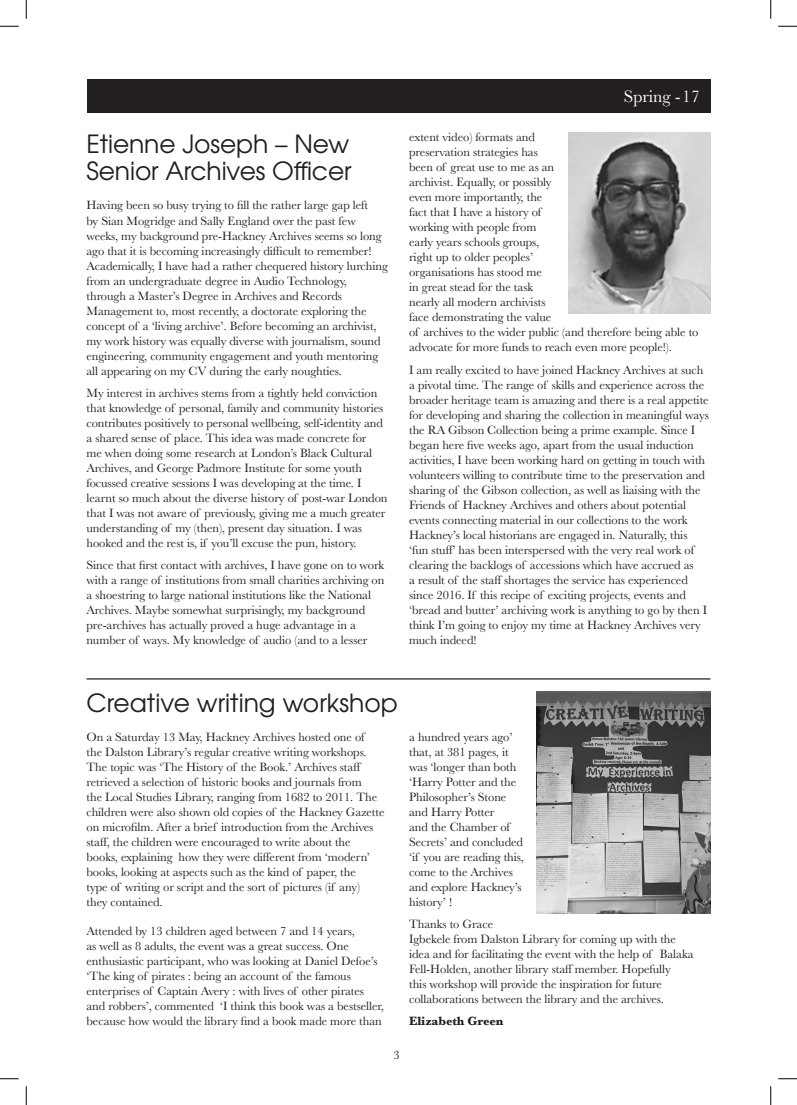
<style>
.page{position:relative;width:797px;height:1105px;background:#fff}
.page>*{position:absolute;margin:0;border:0;box-sizing:border-box;transform-origin:0 0}
.t1{font:25px/27.5px "Te X Gyre Adventor";letter-spacing:-.005em;color:#231f20}
.t2{font:17.5px "Baskerville";color:#fff}
.t3{font:12.5px/15px "Baskerville";letter-spacing:-.005em;color:#231f20}
.t4{font:700 12.5px "Baskerville";letter-spacing:-.005em;color:#231f20}
</style>
<div class="page">
<div style="left:86px;top:79px;width:624px;height:34px;background:#231f20"></div>
<img style="left:568px;top:133px;width:142px;height:180px">
<img style="left:537px;top:691px;width:173px;height:223px">
<hr style="left:86px;top:678px;width:624px;height:1px;background:#231f20">
<svg style="left:0;top:25px;width:19px;height:2px"></svg>
<svg style="left:778px;top:25px;width:19px;height:2px"></svg>
<svg style="left:0;top:1078px;width:19px;height:1px"></svg>
<svg style="left:778px;top:1078px;width:19px;height:1px"></svg>
<svg style="left:25px;top:0;width:2px;height:19px"></svg>
<svg style="left:25px;top:1086px;width:2px;height:19px"></svg>
<svg style="left:770px;top:0;width:1px;height:19px"></svg>
<svg style="left:770px;top:1086px;width:1px;height:19px"></svg>
<p class="t1" style="left:86px;top:128px;width:264px">Etienne Joseph – New<br>Senior Archives Officer</p>
<p class="t3" style="left:86px;top:198px;width:303px">Having been so busy trying to fill the rather large gap left<br>by Sian Mogridge and Sally England over the past few weeks, my background pre-Hackney Archives seems so long ago that it is becoming increasingly difficult to remember!<br>Academically, I have had a rather chequered history lurching from an undergraduate degree in Audio Technology, through a Master’s Degree in Archives and Records Management to, most recently, a doctorate exploring the concept of a ‘living archive’. Before becoming an archivist, my work history was equally diverse with journalism, sound engineering, community engagement and youth mentoring all appearing on my CV during the early noughties.</p>
<p class="t3" style="left:86px;top:385px;width:302px">My interest in archives stems from a tightly held conviction that knowledge of personal, family and community histories contributes positively to personal wellbeing, self-identity and a shared sense of place. This idea was made concrete for<br>me when doing some research at London’s Black Cultural Archives, and George Padmore Institute for some youth focussed creative sessions I was developing at the time. I learnt so much about the diverse history of post-war London that I was not aware of previously, giving me a much greater understanding of my (then), present day situation. I was hooked and the rest is, if you’ll excuse the pun, history.</p>
<p class="t3" style="left:86px;top:558px;width:299px">Since that first contact with archives, I have gone on to work with a range of institutions from small charities archiving on a shoestring to large national institutions like the National Archives. Maybe somewhat surprisingly, my background pre-archives has actually proved a huge advantage in a number of ways. My knowledge of audio (and to a lesser</p>
<h2 class="t2" style="left:624px;top:85px;width:77px">Spring - 17</h2>
<p class="t3" style="left:409px;top:130px;width:291px">extent video) formats and<br>preservation strategies has<br>been of great use to me as an<br>archivist. Equally, or possibly<br>even more importantly, the<br>fact that I have a history of<br>working with people from<br>early years schools groups,<br>right up to older peoples’<br>organisations has stood me<br>in great stead for the task<br>nearly all modern archivists<br>face demonstrating the value<br>of archives to the wider public (and therefore being able to advocate for more funds to reach even more people!).</p>
<p class="t3" style="left:409px;top:362px;width:301px">I am really excited to have joined Hackney Archives at such a pivotal time. The range of skills and experience across the broader heritage team is amazing and there is a real appetite for developing and sharing the collection in meaningful ways the RA Gibson Collection being a prime example. Since I began here five weeks ago, apart from the usual induction activities, I have been working hard on getting in touch with volunteers willing to contribute time to the preservation and sharing of the Gibson collection, as well as liaising with the Friends of Hackney Archives and others about potential events connecting material in our collections to the work Hackney’s local historians are engaged in. Naturally, this ‘fun stuff’ has been interspersed with the very real work of clearing the backlogs of accessions which have accrued as<br>a result of the staff shortages the service has experienced since 2016. If this recipe of exciting projects, events and ‘bread and butter’ archiving work is anything to go by then I think I’m going to enjoy my time at Hackney Archives very much indeed!</p>
<p class="t1" style="left:86px;top:687px;width:313px">Creative writing workshop</p>
<p class="t3" style="left:86px;top:730px;width:299px">On a Saturday 13 May, Hackney Archives hosted one of<br>the Dalston Library’s regular creative writing workshops.<br>The topic was ‘The History of the Book.’ Archives staff retrieved a selection of historic books and journals from<br>the Local Studies Library, ranging from 1682 to 2011. The children were also shown old copies of the Hackney Gazette on microfilm. After a brief introduction from the Archives staff, the children were encouraged to write about the books, explaining how they were different from ‘modern’ books, looking at aspects such as the kind of paper, the<br>type of writing or script and the sort of pictures (if any)<br>they contained.</p>
<p class="t3" style="left:86px;top:924px;width:299px">Attended by 13 children aged between 7 and 14 years,<br>as well as 8 adults, the event was a great success. One enthusiastic participant, who was looking at Daniel Defoe’s ‘The king of pirates : being an account of the famous enterprises of Captain Avery : with lives of other pirates and robbers’, commented ‘I think this book was a bestseller, because how would the library find a book made more than</p>
<p class="t3" style="left:393px;top:1047px;width:8px">3</p>
<p class="t3" style="left:409px;top:730px;width:116px">a hundred years ago’ that, at 381 pages, it was ‘longer than both ‘Harry Potter and the<br>Philosopher’s Stone and Harry Potter<br>and the Chamber of<br>Secrets’ and concluded ‘if you are reading this, come to the Archives and explore Hackney’s history’ !</p>
<p class="t3" style="left:409px;top:917px;width:286px">Thanks to Grace<br>Igbekele from Dalston Library for coming up with the idea and for facilitating the event with the help of Balaka Fell-Holden, another library staff member. Hopefully<br>this workshop will provide the inspiration for future collaborations between the library and the archives.</p>
<p class="t4" style="left:409px;top:1012px;width:96px">Elizabeth Green</p>
</div>
